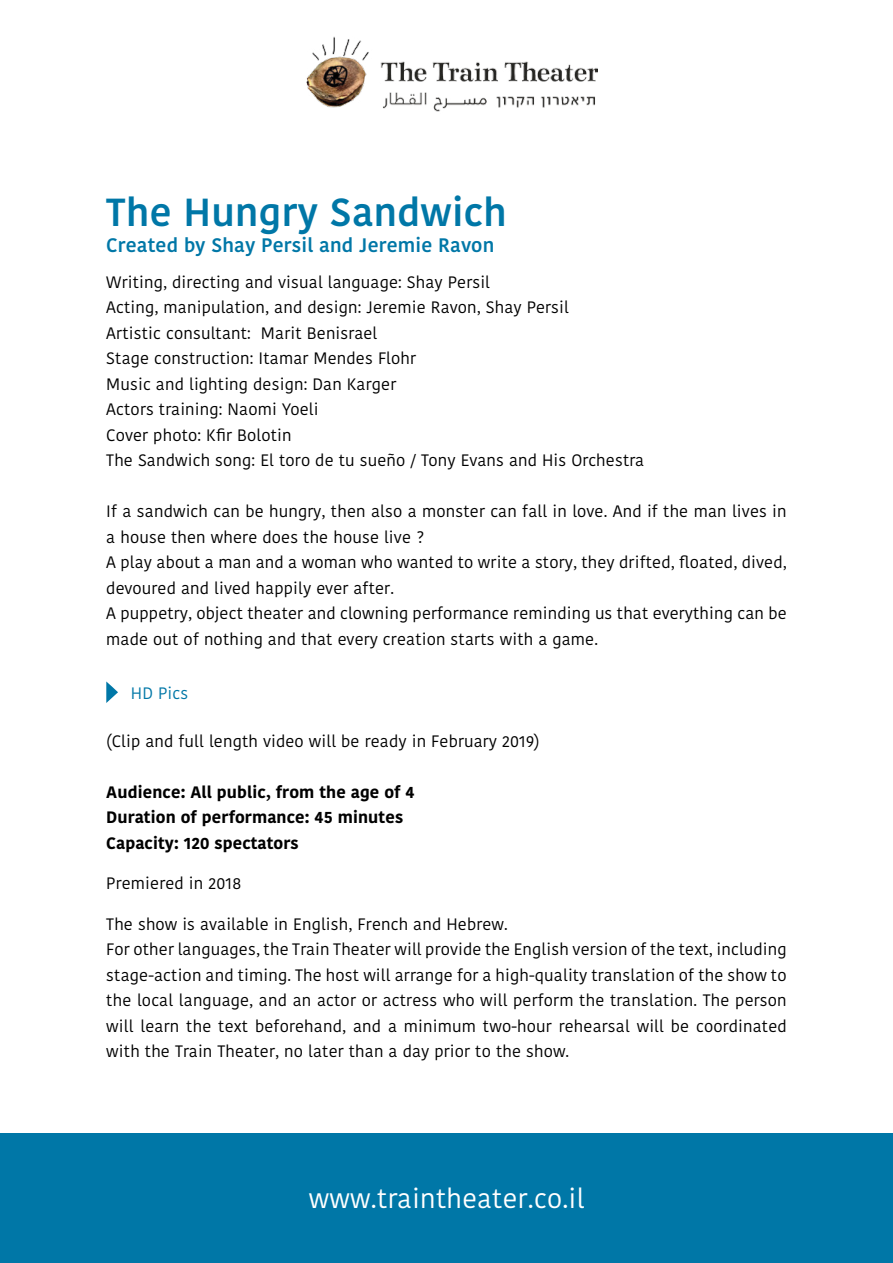
<style>
.page{position:relative;width:893px;height:1263px;background:#fff}
.page>*{position:absolute;margin:0;border:0;box-sizing:border-box;transform-origin:0 0}
.t1{font:600 39px "Kohinoor Devanagari";letter-spacing:.01em;color:#0077a7}
.t2{font:27px "Kohinoor Devanagari";letter-spacing:.01em;color:#fff}
.t3{font:600 19.5px "Kohinoor Devanagari";letter-spacing:.01em;color:#0077a7}
.t4{font:16.5px/25.5px "Kohinoor Devanagari";letter-spacing:.01em;color:#000}
.t5{font:700 16.5px/25.5px "Kohinoor Devanagari";letter-spacing:.01em;color:#000}
.t6{font:16.5px "Kohinoor Devanagari";letter-spacing:.01em;color:#0077a7}
</style>
<div class="page">
<img style="left:306px;top:37px;width:291px;height:75px">
<div style="left:0;top:1133px;width:893px;height:130px;background:#0077a7"></div>
<svg style="left:106px;top:681px;width:12px;height:22px"></svg>
<h1 class="t1" style="left:106px;top:190px;width:402px">The Hungry Sandwich</h1>
<p class="t3" style="left:106px;top:234px;width:389px">Created by Shay Persil and Jeremie Ravon</p>
<p class="t4" style="left:106px;top:269px;width:385px">Writing, directing and visual language: Shay Persil</p>
<p class="t4" style="left:106px;top:295px;width:464px">Acting, manipulation, and design: Jeremie Ravon, Shay Persil</p>
<p class="t4" style="left:261px;top:320px;width:118px">Marit Benisrael</p>
<p class="t4" style="left:106px;top:320px;width:539px">Artistic consultant:<br>Stage construction: Itamar Mendes Flohr<br>Music and lighting design: Dan Karger<br>Actors training: Naomi Yoeli<br>Cover photo: Kfir Bolotin<br>The Sandwich song: El toro de tu sueño / Tony Evans and His Orchestra</p>
<p class="t4" style="left:106px;top:499px;width:682px">If a sandwich can be hungry, then also a monster can fall in love. And if the man lives in a house then where does the house live ?<br>A play about a man and a woman who wanted to write a story, they drifted, floated, dived, devoured and lived happily ever after.<br>A puppetry, object theater and clowning performance reminding us that everything can be made out of nothing and that every creation starts with a game.</p>
<p class="t6" style="left:131px;top:683px;width:59px">HD Pics</p>
<p class="t4" style="left:106px;top:728px;width:435px">(Clip and full length video will be ready in February 2019(</p>
<p class="t5" style="left:106px;top:779px;width:310px">Audience: All public, from the age of 4<br>Duration of performance: 45 minutes<br>Capacity: 120 spectators</p>
<p class="t4" style="left:106px;top:871px;width:136px">Premiered in 2018</p>
<p class="t4" style="left:106px;top:911px;width:682px">The show is available in English, French and Hebrew.<br>For other languages, the Train Theater will provide the English version of the text, including stage-action and timing. The host will arrange for a high-quality translation of the show to the local language, and an actor or actress who will perform the translation. The person will learn the text beforehand, and a minimum two-hour rehearsal will be coordinated with the Train Theater, no later than a day prior to the show.</p>
<h2 class="t2" style="left:309px;top:1183px;width:277px">www.traintheater.co i l.</h2>
</div>
